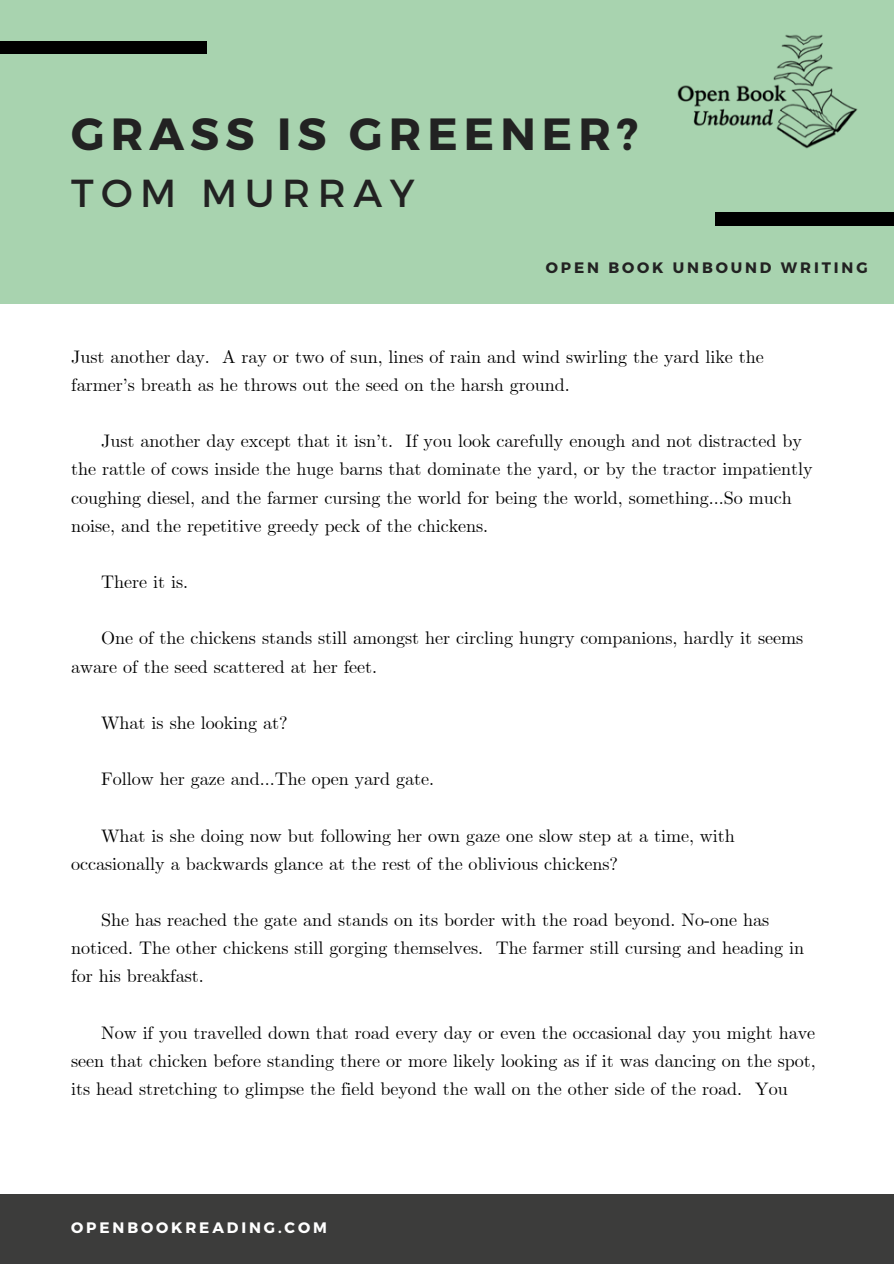
<style>
.page{position:relative;width:894px;height:1264px;background:#fff}
.page>*{position:absolute;margin:0;border:0;box-sizing:border-box;transform-origin:0 0}
.t1{font:700 45px "Montserrat";letter-spacing:.135em;color:#222}
.t2{font:39px "Montserrat";letter-spacing:.19em;color:#222}
.t3{font:18px/28.2px "CMU Serif";color:#000}
.t4{font:700 15.15px "Montserrat";letter-spacing:.19em;color:#222}
.t5{font:700 15.15px "Montserrat";letter-spacing:.19em;color:#fff}
</style>
<div class="page">
<div style="left:0;top:0;width:893px;height:304px;background:#a8d3af"></div>
<div style="left:0;top:1194px;width:893px;height:69px;background:#3c3c3b"></div>
<div style="left:0;top:41px;width:206px;height:13px;background:#000"></div>
<div style="left:714px;top:213px;width:179px;height:12px;background:#000"></div>
<img style="left:677px;top:34px;width:181px;height:115px">
<p class="t1" style="left:71px;top:105px;width:568px">GRASS IS GREENER?</p>
<p class="t2" style="left:71px;top:167px;width:345px">TOM MURRAY</p>
<p class="t4" style="left:545px;top:258px;width:323px">OPEN BOOK UNBOUND WRITING</p>
<p class="t3" style="left:71px;top:343px;width:694px">Just another day. A ray or two of sun, lines of rain and wind swirling the yard like the farmer’s breath as he throws out the seed on the harsh ground.</p>
<p class="t3" style="left:71px;top:428px;width:742px;text-indent:30px">Just another day except that it isn’t. If you look carefully enough and not distracted by the rattle of cows inside the huge barns that dominate the yard, or by the tractor impatiently coughing diesel, and the farmer cursing the world for being the world, something…So much noise, and the repetitive greedy peck of the chickens.</p>
<p class="t3" style="left:101px;top:569px;width:88px">There it is.</p>
<p class="t3" style="left:71px;top:625px;width:733px;text-indent:30px">One of the chickens stands still amongst her circling hungry companions, hardly it seems aware of the seed scattered at her feet.</p>
<p class="t3" style="left:101px;top:709px;width:188px">What is she looking at?</p>
<p class="t3" style="left:101px;top:766px;width:334px">Follow her gaze and…The open yard gate.</p>
<p class="t3" style="left:71px;top:822px;width:665px;text-indent:30px">What is she doing now but following her own gaze one slow step at a time, with occasionally a backwards glance at the rest of the oblivious chickens?</p>
<p class="t3" style="left:71px;top:906px;width:734px;text-indent:30px">She has reached the gate and stands on its border with the road beyond. No-one has noticed. The other chickens still gorging themselves. The farmer still cursing and heading in for his breakfast.</p>
<p class="t3" style="left:71px;top:1019px;width:746px;text-align:justify;text-indent:30px">Now if you travelled down that road every day or even the occasional day you might have seen that chicken before standing there or more likely looking as if it was dancing on the spot, its head stretching to glimpse the field beyond the wall on the other side of the road. You</p>
<p class="t5" style="left:71px;top:1217px;width:257px">OPENBOOKREADING.COM</p>
</div>
